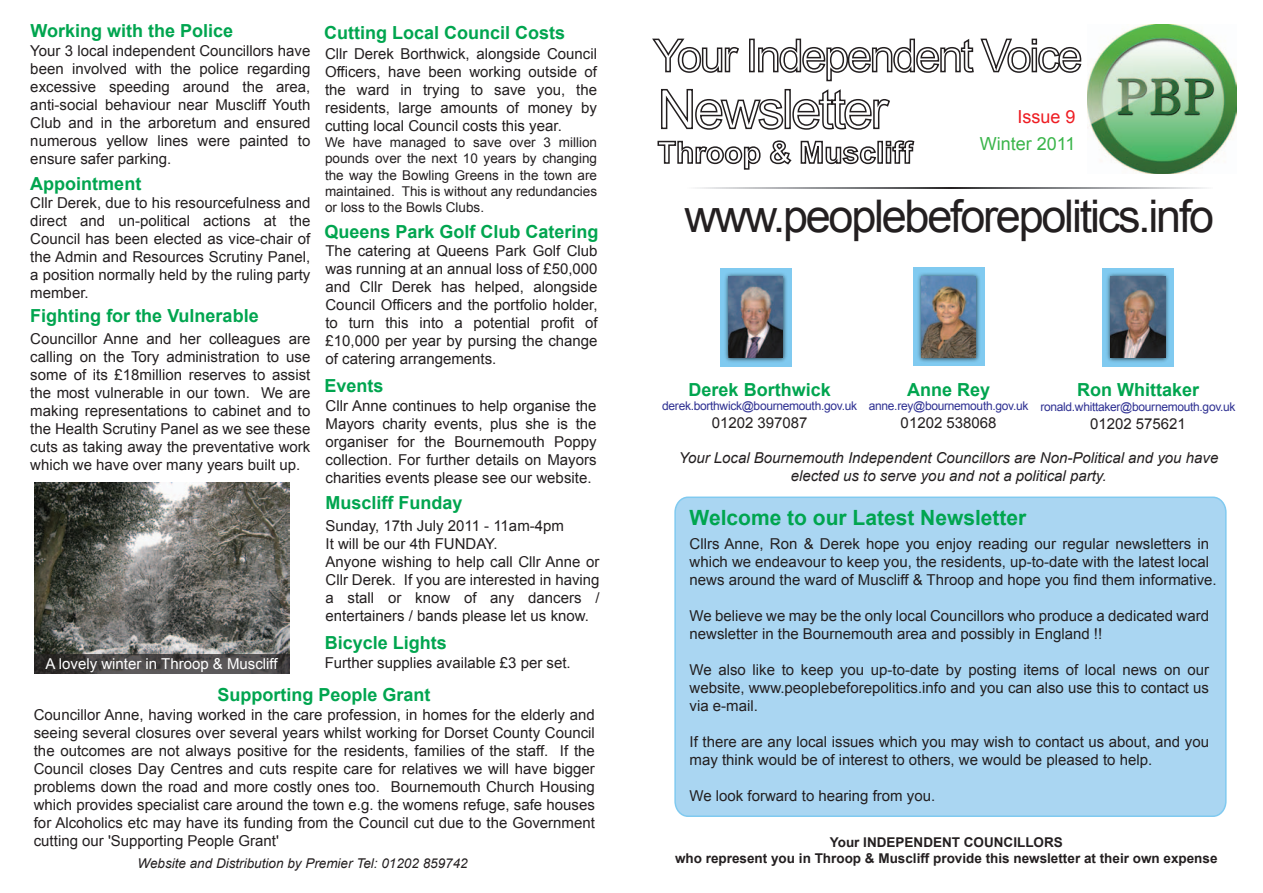
<style>
.page{position:relative;width:1263px;height:893px;background:#fff}
.page>*{position:absolute;margin:0;border:0;box-sizing:border-box;transform-origin:0 0}
.t1{font:45px "Arial";letter-spacing:-.05em;color:#231f20}
.t2{font:700 21px "Arial";color:#00a54f}
.t3{font:700 18px "Arial";color:#00a54f}
.t4{font:18px "Arial";color:#3ab54a}
.t5{font:18px "Arial";color:#ee1d23}
.t6{font:15px/18px "Arial";color:#231f20;text-align:justify}
.t7{font:italic 15px/18px "Arial";color:#231f20;text-align:center}
.t8{font:15px "Arial";color:#fff}
.t9{font:13.5px/16.2px "Arial";color:#231f20;text-align:justify}
.t10{font:700 13.5px "Arial";color:#231f20}
.t11{font:italic 13.5px "Arial";color:#231f20}
.t12{font:12px "Arial";letter-spacing:-.025em;color:#2e3092}
</style>
<div class="page">
<img style="left:1087px;top:25px;width:149px;height:148px">
<div style="left:674px;top:496px;width:553px;height:321px;background:#aad6f2"></div>
<svg style="left:652px;top:38px;width:87px;height:35px"></svg>
<div style="left:749px;top:39px;width:6px;height:33px;border:2px solid #231f20"></div>
<svg style="left:758px;top:38px;width:324px;height:44px"></svg>
<svg style="left:657px;top:88px;width:258px;height:82px"></svg>
<div style="left:913px;top:268px;width:71px;height:98px;background:#80caf0"></div>
<img style="left:918px;top:273px;width:62px;height:89px">
<img style="left:922px;top:277px;width:54px;height:81px">
<div style="left:720px;top:268px;width:71px;height:98px;background:#80caf0"></div>
<img style="left:725px;top:273px;width:62px;height:89px">
<img style="left:729px;top:277px;width:54px;height:81px">
<svg style="left:697px;top:187px;width:508px;height:1px"></svg>
<div style="left:1102px;top:268px;width:71px;height:98px;background:#80caf0"></div>
<img style="left:1107px;top:273px;width:62px;height:89px">
<img style="left:1111px;top:277px;width:54px;height:81px">
<img style="left:34px;top:483px;width:255px;height:171px">
<svg style="left:34px;top:654px;width:255px;height:20px;background:#484545"></svg>
<p class="t3" style="left:30px;top:19px;width:204px">Working with the Police</p>
<p class="t3" style="left:324px;top:21px;width:243px">Cutting Local Council Costs</p>
<p class="t6" style="left:30px;top:42px;width:282px">Your 3 local independent Councillors have been involved with the police regarding excessive speeding around the area, anti-social behaviour near Muscliff Youth Club and in the arboretum and ensured numerous yellow lines were painted to ensure safer parking.</p>
<p class="t6" style="left:325px;top:45px;width:274px">Cllr Derek Borthwick, alongside Council Officers, have been working outside of the ward in trying to save you, the residents, large amounts of money by cutting local Council costs this year.</p>
<p class="t9" style="left:325px;top:134px;width:274px">We have managed to save over 3 million pounds over the next 10 years by changing the way the Bowling Greens in the town are maintained. This is without any redundancies or loss to the Bowls Clubs.</p>
<p class="t6" style="left:325px;top:241px;width:274px">The catering at Queens Park Golf Club was running at an annual loss of £50,000 and Cllr Derek has helped, alongside Council Officers and the portfolio holder, to turn this into a potential profit of £10,000 per year by pursing the change of catering arrangements.</p>
<p class="t3" style="left:30px;top:171px;width:112px">Appointment</p>
<p class="t6" style="left:30px;top:194px;width:282px">Cllr Derek, due to his resourcefulness and direct and un-political actions at the Council has been elected as vice-chair of the Admin and Resources Scrutiny Panel, a position normally held by the ruling party member.</p>
<p class="t3" style="left:325px;top:220px;width:276px">Queens Park Golf Club Catering</p>
<p class="t3" style="left:30px;top:304px;width:230px">Fighting for the Vulnerable</p>
<p class="t6" style="left:30px;top:330px;width:282px">Councillor Anne and her colleagues are calling on the Tory administration to use some of its £18million reserves to assist the most vulnerable in our town. We are making representations to cabinet and to the Health Scrutiny Panel as we see these cuts as taking away the preventative work which we have over many years built up.</p>
<p class="t3" style="left:325px;top:374px;width:61px">Events</p>
<p class="t6" style="left:325px;top:397px;width:273px">Cllr Anne continues to help organise the Mayors charity events, plus she is the organiser for the Bournemouth Poppy collection. For further details on Mayors charities events please see our website.</p>
<p class="t3" style="left:326px;top:491px;width:139px">Muscliff Funday</p>
<p class="t6" style="left:325px;top:516px;width:276px;text-align:left">Sunday, 17th July 2011 - 11am-4pm<br>It will be our 4th FUNDAY.<br>Anyone wishing to help call Cllr Anne or Cllr Derek. If you are interested in having a stall or know of any dancers / entertainers / bands please let us know.</p>
<p class="t3" style="left:325px;top:631px;width:124px">Bicycle Lights</p>
<p class="t6" style="left:325px;top:654px;width:247px">Further supplies available £3 per set.</p>
<p class="t3" style="left:218px;top:683px;width:215px">Supporting People Grant</p>
<p class="t8" style="left:46px;top:654px;width:234px">A lovely winter in Throop &amp; Muscliff</p>
<p class="t6" style="left:34px;top:706px;width:563px">Councillor Anne, having worked in the care profession, in homes for the elderly and seeing several closures over several years whilst working for Dorset County Council the outcomes are not always positive for the residents, families of the staff. If the Council closes Day Centres and cuts respite care for relatives we will have bigger problems down the road and more costly ones too. Bournemouth Church Housing which provides specialist care around the town e.g. the womens refuge, safe houses for Alcoholics etc may have its funding from the Council cut due to the Government cutting our 'Supporting People Grant'</p>
<p class="t5" style="left:1017px;top:104px;width:60px">Issue 9</p>
<p class="t4" style="left:980px;top:132px;width:97px">Winter 2011</p>
<h1 class="t1" style="left:684px;top:187px;width:531px">www.peoplebeforepolitics.info</h1>
<p class="t3" style="left:689px;top:378px;width:144px">Derek Borthwick</p>
<p class="t12" style="left:662px;top:398px;width:196px">derek.borthwick@bournemouth.gov.uk</p>
<p class="t6" style="left:712px;top:414px;width:97px">01202 397087</p>
<p class="t3" style="left:907px;top:378px;width:85px">Anne Rey</p>
<p class="t12" style="left:869px;top:398px;width:161px">anne.rey@bournemouth.gov.uk</p>
<p class="t6" style="left:901px;top:414px;width:97px">01202 538068</p>
<p class="t3" style="left:1077px;top:378px;width:124px">Ron Whittaker</p>
<p class="t12" style="left:1040px;top:398px;width:197px">ronald.whittaker@bournemouth.gov.uk</p>
<p class="t6" style="left:1090px;top:414px;width:97px">01202 575621</p>
<p class="t7" style="left:679px;top:449px;width:541px">Your Local Bournemouth Independent Councillors are Non-Political and you have elected us to serve you and not a political party.</p>
<h2 class="t2" style="left:689px;top:504px;width:338px">Welcome to our Latest Newsletter</h2>
<p class="t6" style="left:689px;top:534px;width:529px;text-align:left">Cllrs Anne, Ron &amp; Derek hope you enjoy reading our regular newsletters in which we endeavour to keep you, the residents, up-to-date with the latest local news around the ward of Muscliff &amp; Throop and hope you find them informative.</p>
<p class="t6" style="left:689px;top:606px;width:521px">We believe we may be the only local Councillors who produce a dedicated ward newsletter in the Bournemouth area and possibly in England !!</p>
<p class="t6" style="left:689px;top:660px;width:521px">We also like to keep you up-to-date by posting items of local news on our website, www.peoplebeforepolitics.info and you can also use this to contact us via e-mail.</p>
<p class="t6" style="left:689px;top:732px;width:521px">If there are any local issues which you may wish to contact us about, and you may think would be of interest to others, we would be pleased to help.</p>
<p class="t6" style="left:689px;top:786px;width:247px">We look forward to hearing from you.</p>
<p class="t10" style="left:830px;top:833px;width:235px">Your INDEPENDENT COUNCILLORS</p>
<p class="t11" style="left:137px;top:855px;width:332px">Website and Distribution by Premier Tel: 01202 859742</p>
<p class="t10" style="left:675px;top:850px;width:544px">who represent you in Throop &amp; Muscliff provide this newsletter at their own expense</p>
</div>
